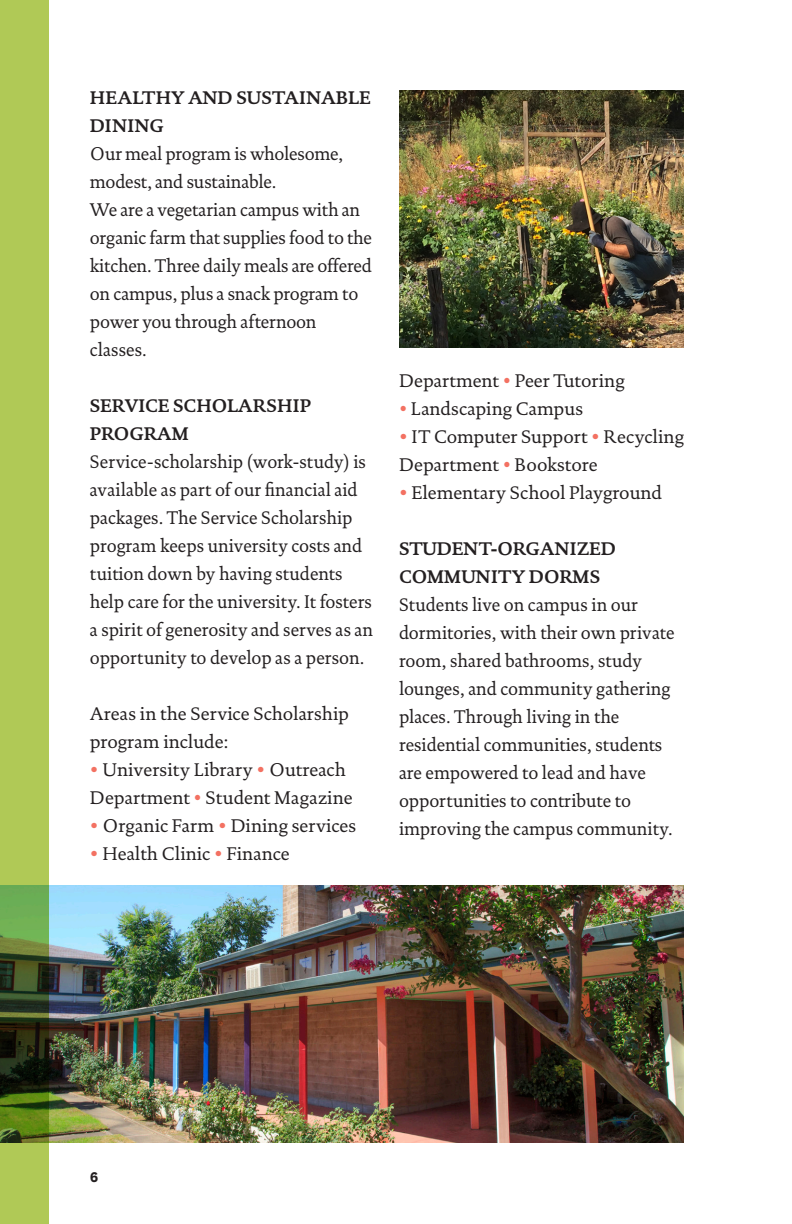
<style>
.page{position:relative;width:792px;height:1224px;background:#fff}
.page>*{position:absolute;margin:0;border:0;box-sizing:border-box;transform-origin:0 0}
.text{font:18.6px/28px "DTL Documenta ST";color:#231f20;scale:.96 1}
.subtitles{font:18.6px/28px "DTL Documenta ST";color:#231f20}
.text-2{font:18.6px/28px "DTL Documenta ST";color:#231f20}
.subtitles-2{font:700 18.6px/28px "DTL Documenta ST";color:#231f20;scale:.96 1}
.text-3{font:700 18.6px/28px "DTL Documenta ST";color:#231f20;scale:.96 1}
.t1{font:700 14px "Akzid Grtsk Next";color:#231f20;scale:.96 1}
.s1{color:#f37162}
</style>
<div class="page">
<div style="left:0;top:0;width:49px;height:1224px;background:#b0c956"></div>
<img style="left:399px;top:90px;width:285px;height:258px">
<img style="left:0;top:886px;width:684px;height:257px">
<p class="text-3" style="left:90px;top:84px;width:294px">HEALTHY AND SUSTAINABLE<br>DINING</p>
<p class="text" style="left:90px;top:140px;width:295px">Our meal program is wholesome, modest, and sustainable.<br>We are a vegetarian campus with an organic farm that supplies food to the kitchen. Three daily meals are offered on campus, plus a snack program to power you through afternoon classes.</p>
<p class="subtitles-2" style="left:90px;top:392px;width:232px">SERVICE SCHOLARSHIP<br>PROGRAM</p>
<p class="text" style="left:90px;top:448px;width:297px">Service-scholarship (work-study) is available as part of our financial aid packages. The Service Scholarship program keeps university costs and tuition down by having students help care for the university. It fosters a spirit of generosity and serves as an opportunity to develop as a person.</p>
<p class="text-2" style="left:90px;top:700px;width:261px">Areas in the Service Scholarship program include:</p>
<p class="text-2" style="left:90px;top:756px;width:264px"><span class="s1">•</span> University Library <span class="s1">•</span> Outreach<br>Department <span class="s1">•</span> Student Magazine</p>
<p class="subtitles" style="left:90px;top:812px;width:268px"><span class="s1">•</span> Organic Farm <span class="s1">•</span> Dining services</p>
<p class="subtitles" style="left:90px;top:840px;width:201px"><span class="s1">•</span> Health Clinic <span class="s1">•</span> Finance</p>
<p class="subtitles" style="left:399px;top:367px;width:227px">Department <span class="s1">•</span> Peer Tutoring</p>
<p class="subtitles" style="left:399px;top:395px;width:186px"><span class="s1">•</span> Landscaping Campus</p>
<p class="subtitles" style="left:399px;top:423px;width:287px"><span class="s1">•</span> IT Computer Support <span class="s1">•</span> Recycling<br>Department <span class="s1">•</span> Bookstore</p>
<p class="subtitles" style="left:399px;top:479px;width:265px"><span class="s1">•</span> Elementary School Playground</p>
<p class="subtitles-2" style="left:399px;top:534px;width:228px">STUDENT-ORGANIZED<br>COMMUNITY DORMS</p>
<p class="text" style="left:399px;top:591px;width:289px">Students live on campus in our dormitories, with their own private room, shared bathrooms, study lounges, and community gathering places. Through living in the residential communities, students are empowered to lead and have opportunities to contribute to improving the campus community.</p>
<p class="t1" style="left:90px;top:1168px;width:10px">6</p>
</div>
